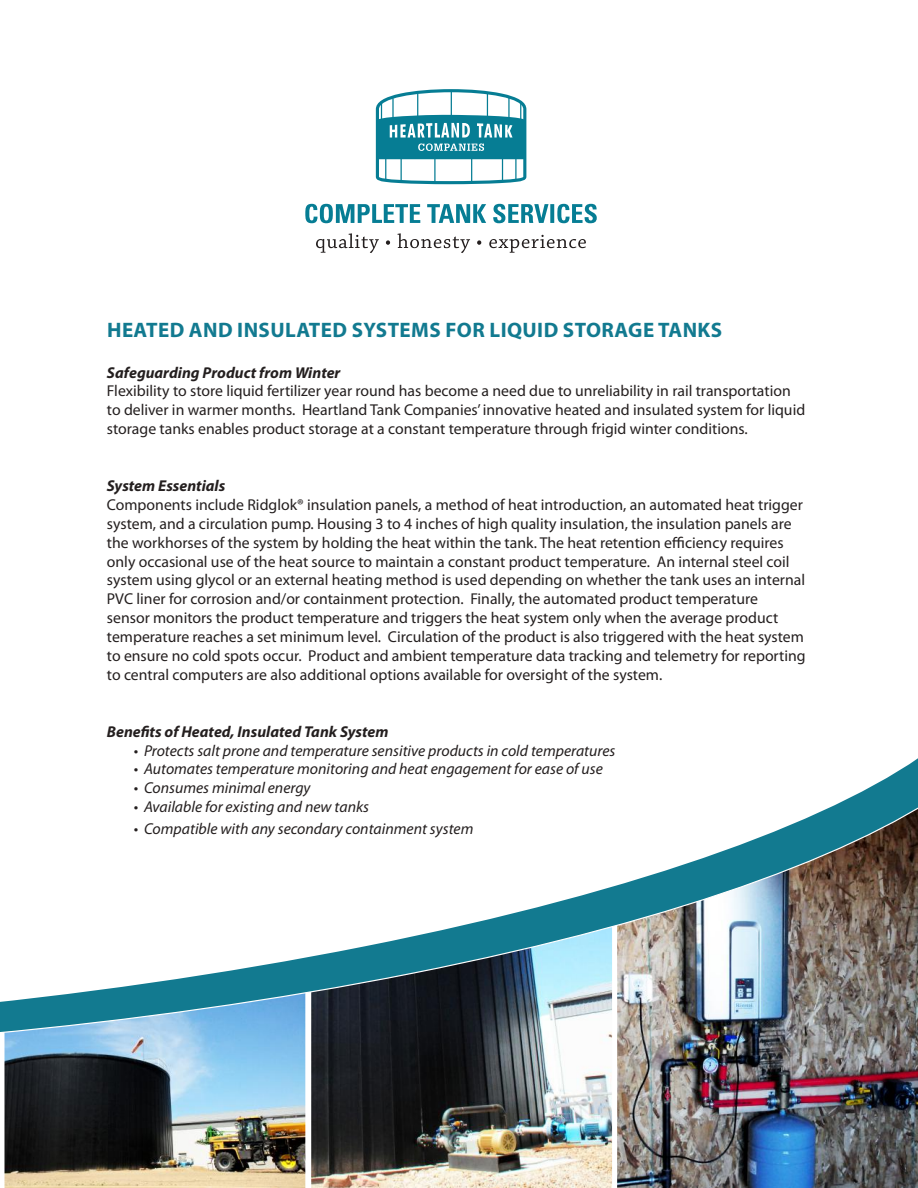
<style>
.page{position:relative;width:918px;height:1188px;background:#fff}
.page>*{position:absolute;margin:0;border:0;box-sizing:border-box;transform-origin:0 0}
.t1{font:700 21px "Myriad Pro";letter-spacing:.02em;color:#127a90}
.t2{font:15.75px/18.9px "Myriad Pro";color:#241f1f}
.t3{font:italic 15.75px "Myriad Pro";color:#241f1f}
.t4{font:italic 700 15.75px "Myriad Pro";color:#241f1f}
</style>
<div class="page">
<img style="left:4px;top:1082px;width:301px;height:106px">
<img style="left:311px;top:1082px;width:301px;height:106px">
<img style="left:617px;top:1082px;width:301px;height:106px">
<img style="left:4px;top:1058px;width:914px;height:24px">
<svg style="left:0;top:758px;width:918px;height:300px"></svg>
<svg style="left:316px;top:233px;width:270px;height:20px"></svg>
<svg style="left:305px;top:204px;width:292px;height:19px"></svg>
<svg style="left:376px;top:89px;width:150px;height:95px"></svg>
<h1 class="t1" style="left:107px;top:316px;width:617px">HEATED AND INSULATED SYSTEMS FOR LIQUID STORAGE TANKS</h1>
<p class="t4" style="left:107px;top:362px;width:235px">Safeguarding Product from Winter</p>
<p class="t2" style="left:107px;top:381px;width:700px">Flexibility to store liquid fertilizer year round has become a need due to unreliability in rail transportation to deliver in warmer months. Heartland Tank Companies’ innovative heated and insulated system for liquid storage tanks enables product storage at a constant temperature through frigid winter conditions.</p>
<p class="t4" style="left:107px;top:475px;width:120px">System Essentials</p>
<p class="t2" style="left:107px;top:495px;width:700px">Components include Ridglok® insulation panels, a method of heat introduction, an automated heat trigger system, and a circulation pump. Housing 3 to 4 inches of high quality insulation, the insulation panels are the workhorses of the system by holding the heat within the tank. The heat retention efficiency requires only occasional use of the heat source to maintain a constant product temperature. An internal steel coil system using glycol or an external heating method is used depending on whether the tank uses an internal PVC liner for corrosion and/or containment protection. Finally, the automated product temperature<br>sensor monitors the product temperature and triggers the heat system only when the average product temperature reaches a set minimum level. Circulation of the product is also triggered with the heat system to ensure no cold spots occur. Product and ambient temperature data tracking and telemetry for reporting to central computers are also additional options available for oversight of the system.</p>
<p class="t4" style="left:107px;top:721px;width:283px">Benefits of Heated, Insulated Tank System</p>
<p class="t3" style="left:134px;top:741px;width:483px">• Protects salt prone and temperature sensitive products in cold temperatures</p>
<p class="t3" style="left:134px;top:759px;width:470px">• Automates temperature monitoring and heat engagement for ease of use</p>
<p class="t3" style="left:134px;top:778px;width:178px">• Consumes minimal energy</p>
<p class="t3" style="left:134px;top:797px;width:237px">• Available for existing and new tanks</p>
<p class="t3" style="left:134px;top:819px;width:341px">• Compatible with any secondary containment system</p>
</div>
